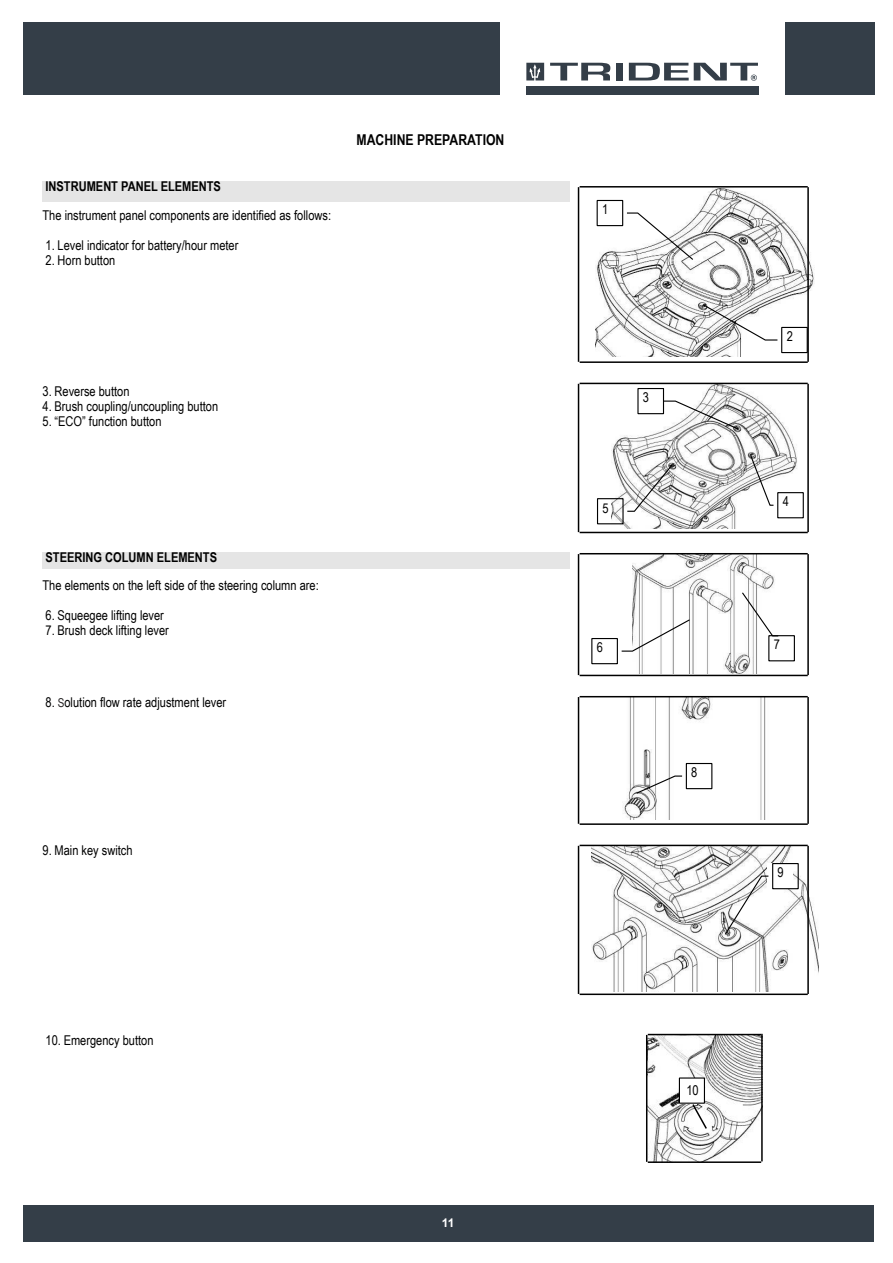
<style>
.page{position:relative;width:893px;height:1263px;background:#fff}
.page>*{position:absolute;margin:0;border:0;box-sizing:border-box;transform-origin:0 0}
.t1{font:700 15px "Arial Narrow";color:#000}
.t2{font:13.5px "Arial Narrow";color:#000}
.t3{font:700 13.5px "Arial Narrow";color:#000}
.t4{font:700 12px "Arial";color:#fff}
.s1{font-size:12.15px;color:#221f20}
</style>
<div class="page">
<div style="left:23px;top:1205px;width:850px;height:37px;background:#343e48"></div>
<div style="left:23px;top:22px;width:477px;height:73px;background:#343e48"></div>
<svg style="left:550px;top:63px;width:60px;height:17px"></svg>
<div style="left:616px;top:63px;width:6px;height:17px;background:#343e48"></div>
<div style="left:526px;top:86px;width:233px;height:9px;background:#343e48"></div>
<svg style="left:526px;top:63px;width:18px;height:17px"></svg>
<svg style="left:629px;top:63px;width:129px;height:18px"></svg>
<div style="left:785px;top:22px;width:89px;height:73px;background:#343e48"></div>
<img style="left:595px;top:188px;width:219px;height:169px">
<img style="left:611px;top:384px;width:186px;height:145px">
<img style="left:633px;top:554px;width:142px;height:119px">
<img style="left:622px;top:697px;width:165px;height:123px">
<img style="left:591px;top:846px;width:227px;height:145px">
<div style="left:43px;top:181px;width:527px;height:20px;background:#e5e5e5"></div>
<div style="left:43px;top:553px;width:527px;height:16px;background:#e5e5e5"></div>
<hr style="left:580px;top:186px;width:228px;height:2px;background:#000">
<hr style="left:578px;top:187px;width:1px;height:175px;background:#000">
<hr style="left:807px;top:187px;width:2px;height:175px;background:#000">
<hr style="left:580px;top:361px;width:228px;height:2px;background:#000">
<div style="left:592px;top:195px;width:25px;height:25px;background:#fff"></div>
<div style="left:597px;top:200px;width:26px;height:26px;border:1px solid #000"></div>
<svg style="left:626px;top:212px;width:68px;height:49px"></svg>
<div style="left:773px;top:331px;width:26px;height:25px;background:#fff"></div>
<div style="left:781px;top:327px;width:27px;height:26px;border:1px solid #000"></div>
<svg style="left:701px;top:303px;width:78px;height:38px"></svg>
<hr style="left:580px;top:383px;width:228px;height:1px;background:#000">
<hr style="left:578px;top:384px;width:1px;height:148px;background:#000">
<hr style="left:807px;top:384px;width:2px;height:148px;background:#000">
<hr style="left:580px;top:532px;width:228px;height:1px;background:#000">
<div style="left:619px;top:388px;width:25px;height:26px;background:#fff"></div>
<div style="left:637px;top:388px;width:27px;height:26px;border:1px solid #000"></div>
<svg style="left:662px;top:400px;width:78px;height:31px"></svg>
<div style="left:768px;top:494px;width:25px;height:26px;background:#fff"></div>
<div style="left:777px;top:492px;width:27px;height:26px;border:1px solid #000"></div>
<svg style="left:749px;top:454px;width:26px;height:52px"></svg>
<div style="left:597px;top:498px;width:27px;height:26px;border:1px solid #000"></div>
<svg style="left:626px;top:463px;width:48px;height:49px"></svg>
<hr style="left:580px;top:553px;width:228px;height:1px;background:#000">
<hr style="left:578px;top:554px;width:1px;height:121px;background:#000">
<hr style="left:807px;top:554px;width:2px;height:121px;background:#000">
<hr style="left:580px;top:675px;width:228px;height:1px;background:#000">
<div style="left:591px;top:638px;width:27px;height:26px;border:1px solid #000"></div>
<svg style="left:621px;top:618px;width:70px;height:34px"></svg>
<div style="left:768px;top:635px;width:27px;height:26px;border:1px solid #000"></div>
<svg style="left:741px;top:591px;width:38px;height:46px"></svg>
<hr style="left:580px;top:696px;width:228px;height:1px;background:#000">
<hr style="left:578px;top:697px;width:1px;height:127px;background:#000">
<hr style="left:807px;top:697px;width:2px;height:127px;background:#000">
<hr style="left:580px;top:823px;width:228px;height:2px;background:#000">
<div style="left:686px;top:763px;width:26px;height:26px;background:#fff;border:1px solid #000"></div>
<svg style="left:635px;top:775px;width:48px;height:20px"></svg>
<hr style="left:580px;top:845px;width:228px;height:1px;background:#000">
<hr style="left:578px;top:846px;width:1px;height:148px;background:#000">
<hr style="left:807px;top:846px;width:2px;height:148px;background:#000">
<hr style="left:580px;top:993px;width:228px;height:2px;background:#000">
<div style="left:767px;top:863px;width:26px;height:26px;background:#fff"></div>
<div style="left:772px;top:863px;width:27px;height:26px;border:1px solid #000"></div>
<svg style="left:724px;top:875px;width:45px;height:61px"></svg>
<img style="left:647px;top:1035px;width:116px;height:127px">
<hr style="left:648px;top:1034px;width:113px;height:1px;background:#000">
<hr style="left:646px;top:1035px;width:1px;height:127px;background:#000">
<hr style="left:648px;top:1161px;width:113px;height:2px;background:#000">
<div style="left:679px;top:1078px;width:25px;height:25px;background:#fff"></div>
<div style="left:679px;top:1077px;width:26px;height:27px;border:1px solid #000"></div>
<svg style="left:691px;top:1102px;width:17px;height:28px"></svg>
<hr style="left:761px;top:1034px;width:2px;height:127px;background:#000">
<p class="t3" style="left:46px;top:176px;width:177px">INSTRUMENT PANEL ELEMENTS</p>
<p class="t2" style="left:43px;top:206px;width:290px">The instrument panel components are identified as follows:</p>
<p class="t2" style="left:46px;top:236px;width:194px">1. Level indicator for battery/hour meter</p>
<p class="t2" style="left:46px;top:251px;width:71px">2. Horn button</p>
<p class="t1" style="left:357px;top:129px;width:149px">MACHINE PREPARATION</p>
<p class="t2" style="left:43px;top:381px;width:89px">3. Reverse button</p>
<p class="t2" style="left:43px;top:396px;width:177px">4. Brush coupling/uncoupling button</p>
<p class="t2" style="left:43px;top:411px;width:121px">5. “ECO” function button</p>
<p class="t3" style="left:46px;top:547px;width:173px">STEERING COLUMN ELEMENTS</p>
<p class="t2" style="left:43px;top:575px;width:278px">The elements on the left side of the steering column are:</p>
<p class="t2" style="left:46px;top:605px;width:120px">6. Squeegee lifting lever</p>
<p class="t2" style="left:46px;top:620px;width:125px">7. Brush deck lifting lever</p>
<p class="t2" style="left:46px;top:692px;width:182px">8. <span class="s1">S</span>olution flow rate adjustment lever</p>
<p class="t2" style="left:43px;top:840px;width:92px">9. Main key switch</p>
<p class="t2" style="left:46px;top:1030px;width:110px">10. Emergency button</p>
<p class="t4" style="left:442px;top:1214px;width:14px">11</p>
<p class="t2" style="left:602px;top:199px;width:8px">1</p>
<p class="t2" style="left:643px;top:388px;width:8px">3</p>
<p class="t2" style="left:602px;top:498px;width:8px">5</p>
<p class="t2" style="left:787px;top:327px;width:8px">2</p>
<p class="t2" style="left:783px;top:492px;width:8px">4</p>
<p class="t2" style="left:597px;top:638px;width:8px">6</p>
<p class="t2" style="left:774px;top:635px;width:8px">7</p>
<p class="t2" style="left:691px;top:763px;width:8px">8</p>
<p class="t2" style="left:778px;top:863px;width:8px">9</p>
<p class="t2" style="left:686px;top:1080px;width:14px">10</p>
</div>
